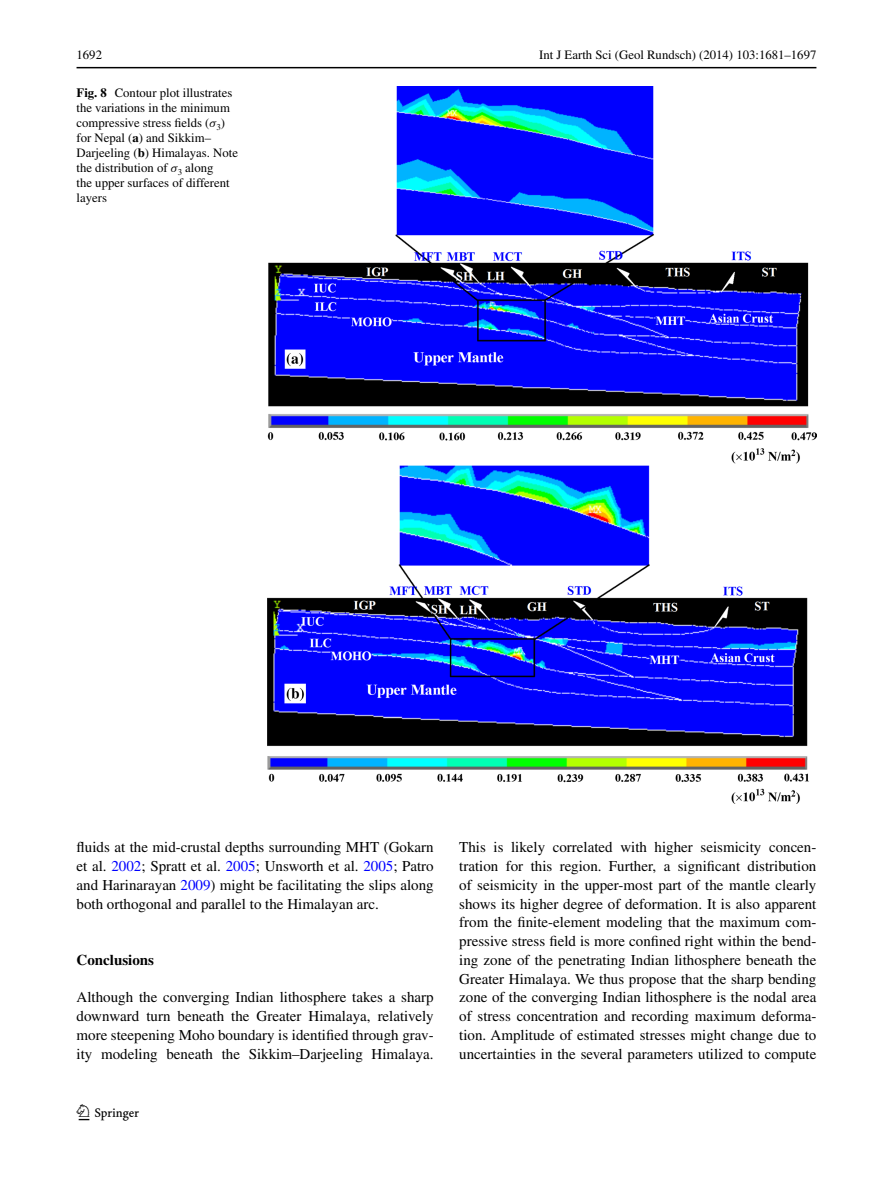
<style>
.page{position:relative;width:893px;height:1187px;background:#fff}
.page>*{position:absolute;margin:0;border:0;box-sizing:border-box;transform-origin:0 0}
.t1{font:22.5px "Springnew";color:#000}
.t2{font:15px/18.8px "Times";color:#000;text-align:justify}
.t3{font:700 15px "Times";color:#000}
.t4{font:12.75px/15px "Times";color:#000}
.s1{font-weight:700}
.s2{font-family:"MTMI"}
.s3{color:#00f}
</style>
<div class="page">
<hr style="left:77px;top:67px;width:739px;height:1px;background:#000">
<img style="left:268px;top:87px;width:548px;height:716px">
<p class="t4" style="left:77px;top:48px;width:27px">1692</p>
<p class="t4" style="left:539px;top:48px;width:279px">Int J Earth Sci (Geol Rundsch) (2014) 103:1681–1697</p>
<p class="t4" style="left:77px;top:85px;width:163px"><span class="s1">Fig. 8</span> Contour plot illustrates the variations in the minimum compressive stress fields (<span class="s2">σ</span><sub>3</sub>) for Nepal (<span class="s1">a</span>) and Sikkim–<br>Darjeeling (<span class="s1">b</span>) Himalayas. Note the distribution of <span class="s2">σ</span><sub>3</sub> along<br>the upper surfaces of different layers</p>
<p class="t2" style="left:77px;top:837px;width:359px">fluids at the mid-crustal depths surrounding MHT (Gokarn et al. <span class="s3">2002</span>; Spratt et al. <span class="s3">2005</span>; Unsworth et al. <span class="s3">2005</span>; Patro and Harinarayan <span class="s3">2009</span>) might be facilitating the slips along both orthogonal and parallel to the Himalayan arc.</p>
<p class="t3" style="left:77px;top:950px;width:79px">Conclusions</p>
<p class="t2" style="left:77px;top:987px;width:359px">Although the converging Indian lithosphere takes a sharp downward turn beneath the Greater Himalaya, relatively more steepening Moho boundary is identified through grav&shy;ity modeling beneath the Sikkim–Darjeeling Himalaya.</p>
<h1 class="t1" style="left:79px;top:1104px;width:62px">1 3</h1>
<p class="t2" style="left:459px;top:837px;width:359px">This is likely correlated with higher seismicity concen&shy;tration for this region. Further, a significant distribution of seismicity in the upper-most part of the mantle clearly shows its higher degree of deformation. It is also apparent from the finite-element modeling that the maximum com&shy;pressive stress field is more confined right within the bend&shy;ing zone of the penetrating Indian lithosphere beneath the Greater Himalaya. We thus propose that the sharp bending zone of the converging Indian lithosphere is the nodal area of stress concentration and recording maximum deforma&shy;tion. Amplitude of estimated stresses might change due to uncertainties in the several parameters utilized to compute</p>
</div>
